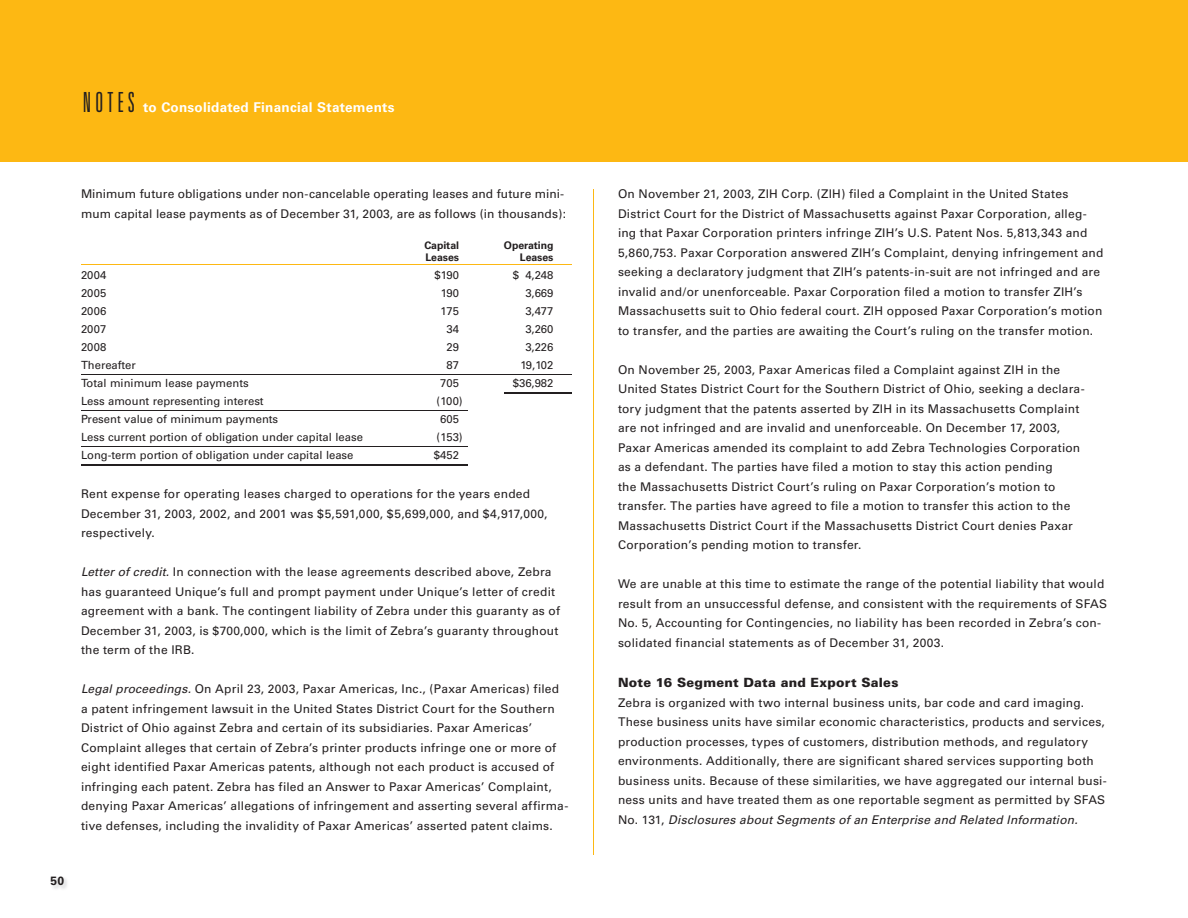
<style>
.page{position:relative;width:1188px;height:918px;background:#fff}
.page>*{position:absolute;margin:0;border:0;box-sizing:border-box;transform-origin:0 0}
.t1{font:700 13.5px "Univers";letter-spacing:.02em;color:#fff}
.t2{font:900 12.75px "Univers";letter-spacing:.02em;color:#231f20}
.t3{font:12px/19.5px "Univers";letter-spacing:.02em;color:#231f20}
.t4{font:700 12px "Univers";color:#231f20}
.t5{font:11.25px "Univers";color:#231f20}
.t6{font:700 10.5px "Univers";letter-spacing:-.005em;color:#231f20}
.s1{font-weight:300;font-stretch:ultra-condensed;font-size:27.75px;color:#231f20}
.s2{font-style:italic}
</style>
<div class="page">
<div style="left:0;top:0;width:1188px;height:162px;background:#fdb813"></div>
<hr style="left:594px;top:189px;width:1px;height:666px;background:#fdb813">
<hr style="left:81px;top:264px;width:491px;height:1px;background:#fdb813">
<hr style="left:81px;top:374px;width:491px;height:1px;background:#231f20">
<hr style="left:504px;top:392px;width:68px;height:1px;background:#231f20">
<hr style="left:81px;top:410px;width:387px;height:1px;background:#231f20">
<hr style="left:81px;top:446px;width:387px;height:1px;background:#231f20">
<hr style="left:81px;top:464px;width:387px;height:1px;background:#231f20">
<p class="t1" style="left:83px;top:102px;width:313px"><span class="s1">NOTES</span> to Consolidated Financial Statements</p>
<p class="t3" style="left:81px;top:185px;width:487px">Minimum future obligations under non-cancelable operating leases and future mini&shy;mum capital lease payments as of December 31, 2003, are as follows (in thousands):</p>
<p class="t6" style="left:424px;top:241px;width:36px">Capital</p>
<p class="t6" style="left:504px;top:241px;width:51px">Operating</p>
<p class="t6" style="left:425px;top:253px;width:35px">Leases</p>
<p class="t6" style="left:520px;top:253px;width:35px">Leases</p>
<p class="t5" style="left:81px;top:271px;width:27px">2004</p>
<p class="t5" style="left:435px;top:271px;width:26px">$190</p>
<p class="t5" style="left:513px;top:271px;width:42px">$ 4,248</p>
<p class="t5" style="left:81px;top:289px;width:27px">2005</p>
<p class="t5" style="left:441px;top:289px;width:20px">190</p>
<p class="t5" style="left:525px;top:289px;width:30px">3,669</p>
<p class="t5" style="left:81px;top:307px;width:27px">2006</p>
<p class="t5" style="left:440px;top:307px;width:20px">175</p>
<p class="t5" style="left:525px;top:307px;width:30px">3,477</p>
<p class="t5" style="left:81px;top:325px;width:27px">2007</p>
<p class="t5" style="left:446px;top:325px;width:14px">34</p>
<p class="t5" style="left:525px;top:325px;width:30px">3,260</p>
<p class="t5" style="left:81px;top:343px;width:27px">2008</p>
<p class="t5" style="left:446px;top:343px;width:14px">29</p>
<p class="t5" style="left:525px;top:343px;width:30px">3,226</p>
<p class="t5" style="left:81px;top:361px;width:56px">Thereafter</p>
<p class="t5" style="left:446px;top:361px;width:14px">87</p>
<p class="t5" style="left:520px;top:361px;width:35px">19,102</p>
<p class="t5" style="left:81px;top:379px;width:169px">Total minimum lease payments</p>
<p class="t5" style="left:440px;top:379px;width:20px">705</p>
<p class="t5" style="left:513px;top:379px;width:42px">$36,982</p>
<p class="t5" style="left:81px;top:397px;width:184px">Less amount representing interest</p>
<p class="t5" style="left:437px;top:397px;width:28px">(100)</p>
<p class="t5" style="left:81px;top:415px;width:199px">Present value of minimum payments</p>
<p class="t5" style="left:440px;top:415px;width:20px">605</p>
<p class="t5" style="left:81px;top:433px;width:283px">Less current portion of obligation under capital lease</p>
<p class="t5" style="left:437px;top:433px;width:28px">(153)</p>
<p class="t5" style="left:81px;top:451px;width:274px">Long-term portion of obligation under capital lease</p>
<p class="t5" style="left:434px;top:451px;width:27px">$452</p>
<p class="t3" style="left:81px;top:485px;width:468px">Rent expense for operating leases charged to operations for the years ended<br>December 31, 2003, 2002, and 2001 was $5,591,000, $5,699,000, and $4,917,000, respectively.</p>
<p class="t3" style="left:81px;top:563px;width:481px"><span class="s2">Letter of credit.</span> In connection with the lease agreements described above, Zebra has guaranteed Unique’s full and prompt payment under Unique’s letter of credit agreement with a bank. The contingent liability of Zebra under this guaranty as of December 31, 2003, is $700,000, which is the limit of Zebra’s guaranty throughout the term of the IRB.</p>
<p class="t3" style="left:81px;top:680px;width:489px"><span class="s2">Legal proceedings.</span> On April 23, 2003, Paxar Americas, Inc., (Paxar Americas) filed a patent infringement lawsuit in the United States District Court for the Southern District of Ohio against Zebra and certain of its subsidiaries. Paxar Americas’ Complaint alleges that certain of Zebra’s printer products infringe one or more of eight identified Paxar Americas patents, although not each product is accused of infringing each patent. Zebra has filed an Answer to Paxar Americas’ Complaint, denying Paxar Americas’ allegations of infringement and asserting several affirma&shy;tive defenses, including the invalidity of Paxar Americas’ asserted patent claims.</p>
<p class="t4" style="left:51px;top:877px;width:15px">50</p>
<p class="t3" style="left:618px;top:185px;width:487px">On November 21, 2003, ZIH Corp. (ZIH) filed a Complaint in the United States District Court for the District of Massachusetts against Paxar Corporation, alleg&shy;ing that Paxar Corporation printers infringe ZIH’s U.S. Patent Nos. 5,813,343 and 5,860,753. Paxar Corporation answered ZIH’s Complaint, denying infringement and seeking a declaratory judgment that ZIH’s patents-in-suit are not infringed and are invalid and/or unenforceable. Paxar Corporation filed a motion to transfer ZIH’s Massachusetts suit to Ohio federal court. ZIH opposed Paxar Corporation’s motion to transfer, and the parties are awaiting the Court’s ruling on the transfer motion.</p>
<p class="t3" style="left:618px;top:361px;width:468px">On November 25, 2003, Paxar Americas filed a Complaint against ZIH in the United States District Court for the Southern District of Ohio, seeking a declara&shy;tory judgment that the patents asserted by ZIH in its Massachusetts Complaint are not infringed and are invalid and unenforceable. On December 17, 2003, Paxar Americas amended its complaint to add Zebra Technologies Corporation as a defendant. The parties have filed a motion to stay this action pending<br>the Massachusetts District Court’s ruling on Paxar Corporation’s motion to transfer. The parties have agreed to file a motion to transfer this action to the Massachusetts District Court if the Massachusetts District Court denies Paxar Corporation’s pending motion to transfer.</p>
<p class="t3" style="left:618px;top:575px;width:491px">We are unable at this time to estimate the range of the potential liability that would result from an unsuccessful defense, and consistent with the requirements of SFAS No. 5, Accounting for Contingencies, no liability has been recorded in Zebra’s con&shy;solidated financial statements as of December 31, 2003.</p>
<p class="t2" style="left:618px;top:678px;width:282px">Note 16 Segment Data and Export Sales</p>
<p class="t3" style="left:618px;top:694px;width:490px">Zebra is organized with two internal business units, bar code and card imaging.<br>These business units have similar economic characteristics, products and services, production processes, types of customers, distribution methods, and regulatory environments. Additionally, there are significant shared services supporting both business units. Because of these similarities, we have aggregated our internal busi&shy;ness units and have treated them as one reportable segment as permitted by SFAS No. 131, <span class="s2">Disclosures about Segments of an Enterprise and Related Information.</span></p>
</div>
